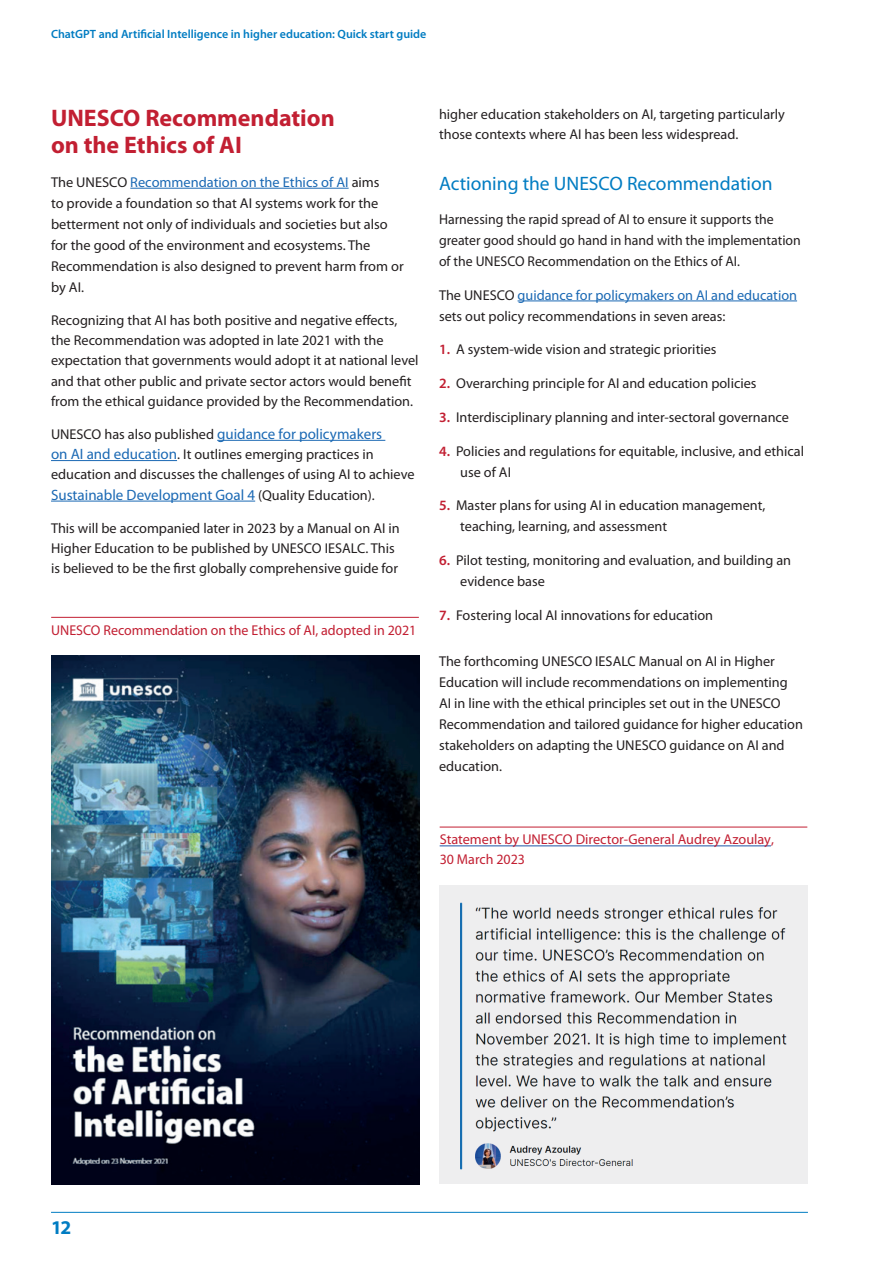
<style>
.page{position:relative;width:893px;height:1263px;background:#fff}
.page>*{position:absolute;margin:0;border:0;box-sizing:border-box;transform-origin:0 0}
.t1{font:700 24px/27px "Myriad Pro";color:#c21f32}
.t2{font:19.5px "Myriad Pro";color:#007cc2}
.t3{font:700 19.5px "Myriad Pro";color:#007cc2}
.t4{font:15px "Myriad Pro";color:#1b69b4}
.t5{font:14.25px/21px "Myriad Pro";color:#231f20}
.t6{font:14.25px/19.5px "Myriad Pro";color:#c21f32}
.t7{font:600 12px "Myriad Pro";color:#007cc2}
.s1{color:#1b69b4}
.s2{font-size:14.25px;color:#231f20}
.s3{font-size:15px;color:#1b69b4}
.s4{font-weight:600;color:#c21f32}
</style>
<div class="page">
<hr style="left:51px;top:1212px;width:757px;height:1px;background:#007cc2">
<hr style="left:130px;top:188px;width:219px;height:1px;background:#1b69b4">
<hr style="left:217px;top:440px;width:168px;height:1px;background:#1b69b4">
<hr style="left:51px;top:460px;width:126px;height:1px;background:#1b69b4">
<hr style="left:51px;top:501px;width:204px;height:1px;background:#1b69b4">
<hr style="left:518px;top:301px;width:279px;height:1px;background:#1b69b4">
<img style="left:51px;top:656px;width:369px;height:528px">
<hr style="left:51px;top:617px;width:368px;height:1px;background:#c21f32">
<div style="left:439px;top:885px;width:369px;height:299px;background:#eeeeef"></div>
<img style="left:460px;top:902px;width:327px;height:268px">
<hr style="left:440px;top:827px;width:367px;height:1px;background:#c21f32">
<hr style="left:440px;top:845px;width:331px;height:1px;background:#1e56a6">
<p class="t7" style="left:51px;top:28px;width:377px">ChatGPT and Artificial Intelligence in higher education: Quick start guide</p>
<h1 class="t1" style="left:51px;top:105px;width:285px">UNESCO Recommendation on the Ethics of AI</h1>
<p class="t5" style="left:51px;top:172px;width:354px">The UNESCO <span class="s1">Recommendation on the Ethics of AI</span> aims<br>to provide a foundation so that AI systems work for the betterment not only of individuals and societies but also for the good of the environment and ecosystems. The Recommendation is also designed to prevent harm from or by AI.</p>
<p class="t5" style="left:51px;top:310px;width:369px;line-height:20.2px">Recognizing that AI has both positive and negative effects, the Recommendation was adopted in late 2021 with the expectation that governments would adopt it at national level and that other public and private sector actors would benefit from the ethical guidance provided by the Recommendation.</p>
<p class="t4" style="left:51px;top:426px;width:333px"><span class="s2">UNESCO has also published</span> guidance for policymakers</p>
<p class="t5" style="left:51px;top:444px;width:365px;line-height:20.2px"><span class="s3">on AI and education</span>. It outlines emerging practices in education and discusses the challenges of using AI to achieve</p>
<p class="t4" style="left:51px;top:486px;width:325px">Sustainable Development Goal 4 <span class="s2">(Quality Education).</span></p>
<p class="t5" style="left:51px;top:518px;width:350px;line-height:20.2px">This will be accompanied later in 2023 by a Manual on AI in<br>Higher Education to be published by UNESCO IESALC. This is believed to be the first globally comprehensive guide for</p>
<p class="t6" style="left:51px;top:620px;width:367px">UNESCO Recommendation on the Ethics of AI, adopted in 2021</p>
<p class="t5" style="left:439px;top:104px;width:347px;line-height:20.2px">higher education stakeholders on AI, targeting particularly those contexts where AI has been less widespread.</p>
<h2 class="t2" style="left:439px;top:173px;width:335px">Actioning the UNESCO Recommendation</h2>
<p class="t5" style="left:439px;top:209px;width:363px">Harnessing the rapid spread of AI to ensure it supports the greater good should go hand in hand with the implementation of the UNESCO Recommendation on the Ethics of AI.</p>
<p class="t5" style="left:439px;top:284px;width:360px">The UNESCO <span class="s1">guidance for policymakers on AI and education </span>sets out policy recommendations in seven areas:</p>
<p class="t5" style="left:439px;top:339px;width:279px"><span class="s4">1.</span> A system-wide vision and strategic priorities</p>
<p class="t5" style="left:439px;top:373px;width:319px"><span class="s4">2.</span> Overarching principle for AI and education policies</p>
<p class="t5" style="left:439px;top:407px;width:351px"><span class="s4">3.</span> Interdisciplinary planning and inter-sectoral governance</p>
<p class="t5" style="left:460px;top:441px;width:345px;text-indent:-21px"><span class="s4">4.</span> Policies and regulations for equitable, inclusive, and ethical use of AI</p>
<p class="t5" style="left:460px;top:495px;width:306px;text-indent:-21px"><span class="s4">5.</span> Master plans for using AI in education management, teaching, learning, and assessment</p>
<p class="t5" style="left:460px;top:550px;width:332px;text-indent:-21px"><span class="s4">6.</span> Pilot testing, monitoring and evaluation, and building an evidence base</p>
<p class="t5" style="left:439px;top:605px;width:276px"><span class="s4">7.</span> Fostering local AI innovations for education</p>
<p class="t5" style="left:439px;top:651px;width:365px">The forthcoming UNESCO IESALC Manual on AI in Higher Education will include recommendations on implementing AI in line with the ethical principles set out in the UNESCO Recommendation and tailored guidance for higher education stakeholders on adapting the UNESCO guidance on AI and education.</p>
<p class="t6" style="left:440px;top:830px;width:336px">Statement by UNESCO Director-General Audrey Azoulay,<br>30 March 2023</p>
<h2 class="t3" style="left:51px;top:1216px;width:22px">12</h2>
</div>
